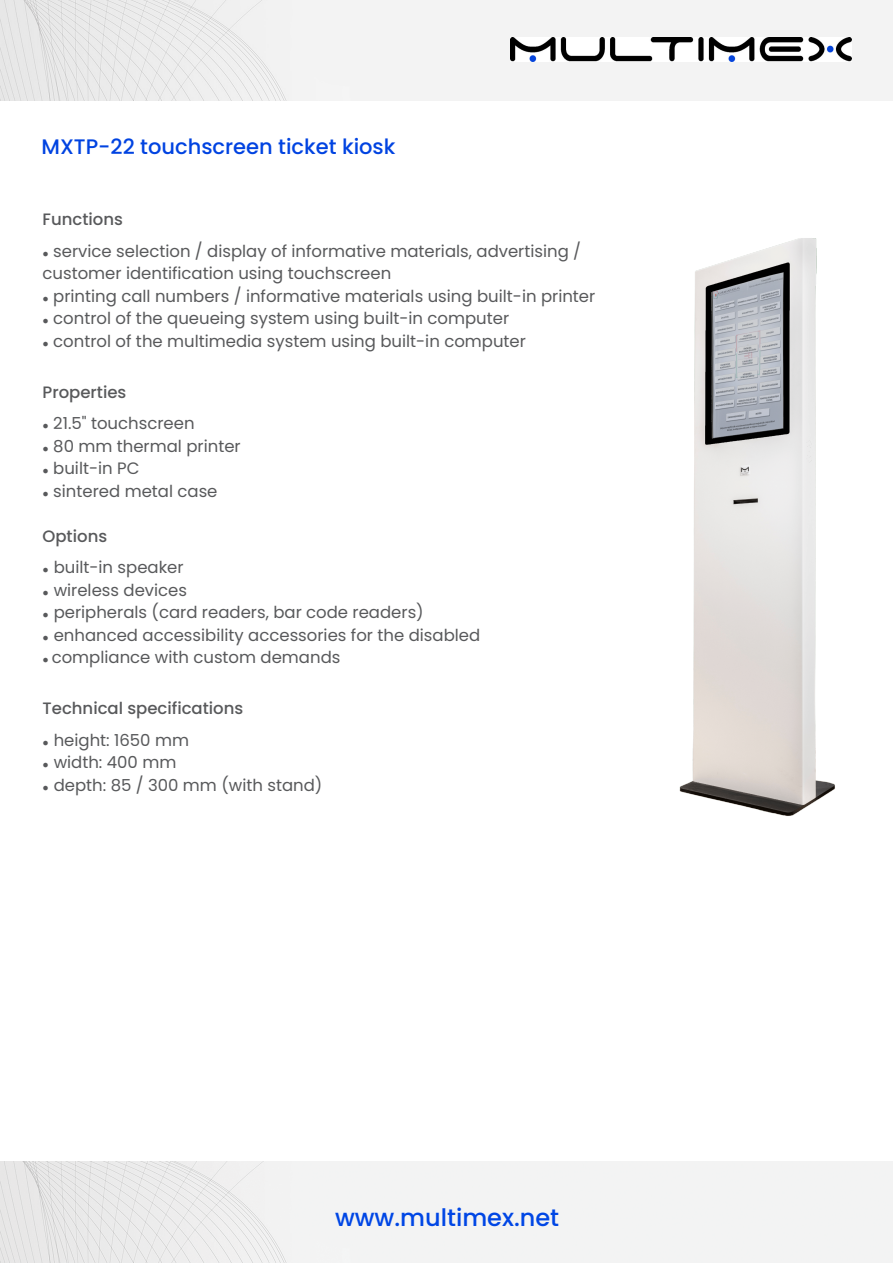
<style>
.page{position:relative;width:893px;height:1263px;background:#fff}
.page>*{position:absolute;margin:0;border:0;box-sizing:border-box;transform-origin:0 0}
.t1{font:500 24px "Poppins";color:#0046e5}
.t2{font:500 21px "Poppins";color:#0043e1}
.t3{font:16.5px/22.5px "Poppins";color:#58595b}
.t4{font:500 16.5px "Poppins";color:#58595b}
.s1{font-family:"Century Gothic";font-size:10.5px}
</style>
<div class="page">
<img style="left:0;top:1161px;width:893px;height:101px">
<img style="left:0;top:0;width:893px;height:100px">
<img style="left:510px;top:37px;width:341px;height:24px">
<img style="left:679px;top:238px;width:156px;height:578px">
<p class="t2" style="left:42px;top:135px;width:355px">MXTP-22 touchscreen ticket kiosk</p>
<p class="t4" style="left:43px;top:210px;width:82px">Functions</p>
<p class="t3" style="left:43px;top:240px;width:540px"><span class="s1">●</span> service selection / display of informative materials, advertising / customer identification using touchscreen</p>
<p class="t3" style="left:43px;top:285px;width:554px"><span class="s1">●</span> printing call numbers / informative materials using built-in printer</p>
<p class="t3" style="left:43px;top:307px;width:468px"><span class="s1">●</span> control of the queueing system using built-in computer</p>
<p class="t3" style="left:43px;top:330px;width:485px"><span class="s1">●</span> control of the multimedia system using built-in computer</p>
<p class="t4" style="left:43px;top:383px;width:85px">Properties</p>
<p class="t3" style="left:43px;top:412px;width:154px"><span class="s1">●</span> 21.5" touchscreen</p>
<p class="t3" style="left:43px;top:435px;width:200px"><span class="s1">●</span> 80 mm thermal printer</p>
<p class="t3" style="left:43px;top:457px;width:98px"><span class="s1">●</span> built-in PC</p>
<p class="t3" style="left:43px;top:480px;width:177px"><span class="s1">●</span> sintered metal case</p>
<p class="t4" style="left:43px;top:527px;width:66px">Options</p>
<p class="t3" style="left:43px;top:556px;width:143px"><span class="s1">●</span> built-in speaker</p>
<p class="t3" style="left:43px;top:579px;width:146px"><span class="s1">●</span> wireless devices</p>
<p class="t3" style="left:43px;top:601px;width:383px"><span class="s1">●</span> peripherals (card readers, bar code readers)</p>
<p class="t3" style="left:43px;top:624px;width:439px"><span class="s1">●</span> enhanced accessibility accessories for the disabled</p>
<p class="t3" style="left:43px;top:646px;width:299px"><span class="s1">●</span> compliance with custom demands</p>
<p class="t4" style="left:43px;top:699px;width:202px">Technical specifications</p>
<p class="t3" style="left:43px;top:729px;width:148px"><span class="s1">●</span> height: 1650 mm</p>
<p class="t3" style="left:43px;top:751px;width:135px"><span class="s1">●</span> width: 400 mm</p>
<p class="t3" style="left:43px;top:774px;width:281px"><span class="s1">●</span> depth: 85 / 300 mm (with stand)</p>
<h1 class="t1" style="left:335px;top:1203px;width:226px">www.multimex.net</h1>
</div>
